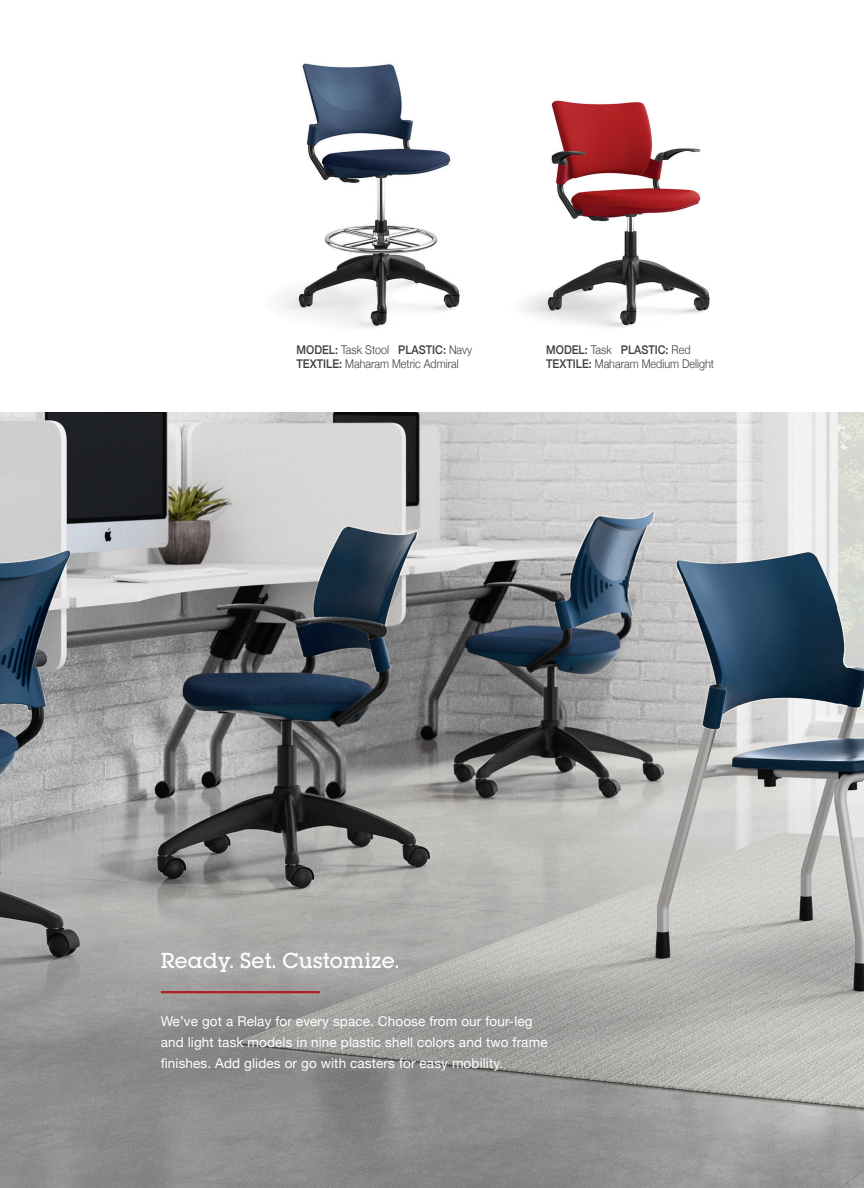
<style>
.page{position:relative;width:864px;height:1188px;background:#fff}
.page>*{position:absolute;margin:0;border:0;box-sizing:border-box;transform-origin:0 0}
.t1{font:500 21px "Lubalin Graph Std";letter-spacing:.01em;color:#fff}
.t2{font:13.5px/21px "Helvetica Neue";letter-spacing:.01em;color:#fff}
.t3{font:300 12px/14.4px "Helvetica Neue";color:#3e3e3f;scale:.9 1}
.s1{font-weight:500}
</style>
<div class="page">
<img style="left:280px;top:63px;width:180px;height:265px">
<img style="left:523px;top:100px;width:187px;height:228px">
<img style="left:0;top:412px;width:864px;height:776px">
<hr style="left:161px;top:991px;width:159px;height:2px;background:#b21f23">
<p class="t3" style="left:297px;top:341px;width:197px"><span class="s1">MODEL:</span> Task Stool <span class="s1">PLASTIC:</span> Navy<br><span class="s1">TEXTILE:</span> Maharam Metric Admiral</p>
<p class="t3" style="left:546px;top:341px;width:188px"><span class="s1">MODEL:</span> Task <span class="s1">PLASTIC:</span> Red<br><span class="s1">TEXTILE:</span> Maharam Medium Delight</p>
<h1 class="t1" style="left:161px;top:947px;width:240px">Ready. Set. Customize.</h1>
<p class="t2" style="left:161px;top:1012px;width:388px">We’ve got a Relay for every space. Choose from our four-leg and light task models in nine plastic shell colors and two frame finishes. Add glides or go with casters for easy mobility.</p>
</div>
